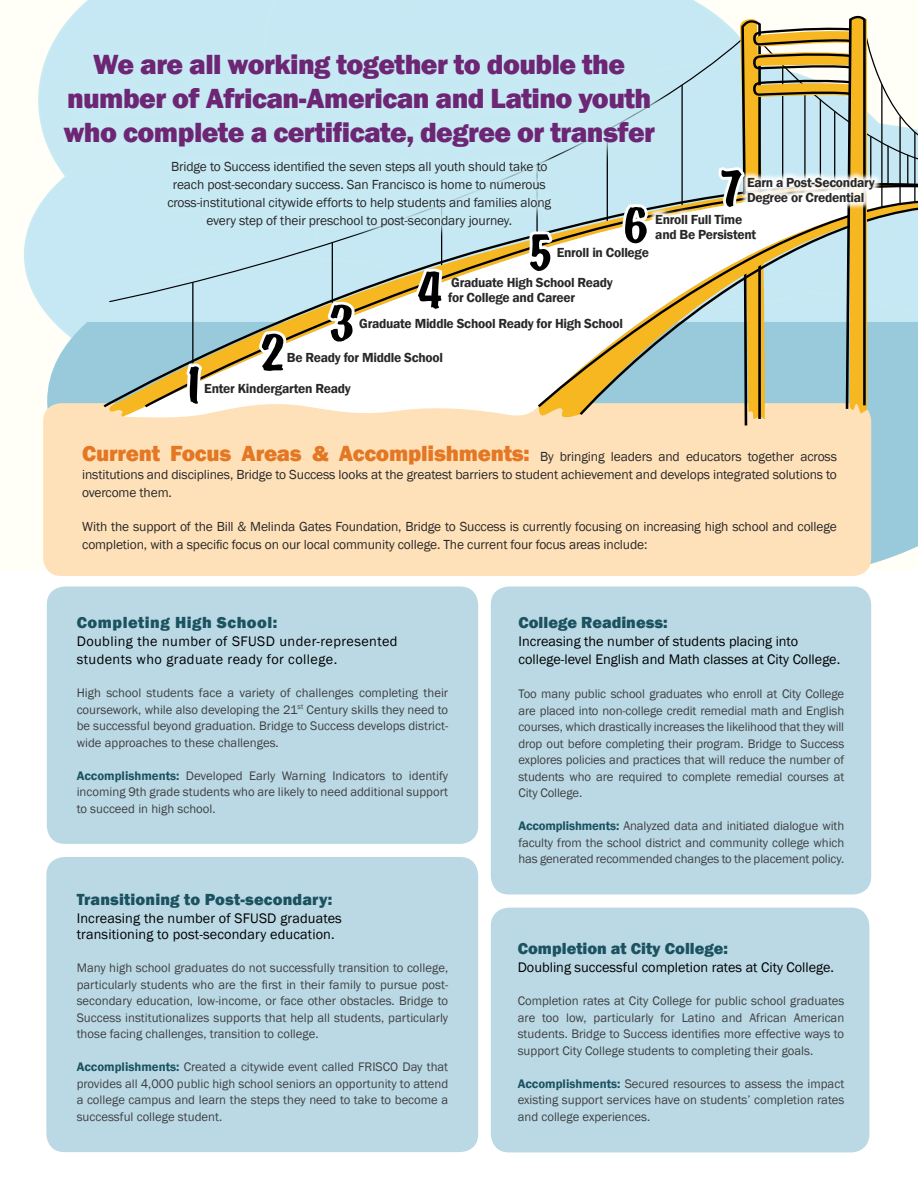
<style>
.page{position:relative;width:918px;height:1188px;background:#fff}
.page>*{position:absolute;margin:0;border:0;box-sizing:border-box;transform-origin:0 0}
.t1{font:58.05px "Brandyscript";color:#000;scale:1.25 1}
.t2{font:800 28.5px/34.2px "Franklin Gothic";letter-spacing:-.02em;color:#6d2674;text-align:center}
.t3{font:800 16.5px "Franklin Gothic";letter-spacing:.01em;color:#1c5260}
.t4{font:800 16.5px "Franklin Gothic";letter-spacing:.03em;color:#1c5260}
.t5{font:14.25px/16.5px "Franklin Gothic";letter-spacing:.01em;color:#000}
.t6{font:14.25px/18px "Franklin Gothic";letter-spacing:.03em;color:#000}
.t7{font:13.5px/18px "Franklin Gothic";letter-spacing:-.01em;color:#292829;text-align:center}
.t8{font:600 13.5px "Franklin Gothic";letter-spacing:-.02em;color:#292829}
.t9{font:12.75px/16.5px "Franklin Gothic";color:#414042;text-align:justify}
.s1{font-weight:800;font-size:22.5px;color:#e37723}
.s2{font-weight:600;color:#1c5260}
</style>
<div class="page">
<div style="left:491px;top:587px;width:380px;height:307px;background:#bad9e5;border-radius:18px"></div>
<div style="left:0;top:0;width:918px;height:569px;background:#fffef7"></div>
<svg style="left:38px;top:0;width:226px;height:208px"></svg>
<div style="left:264px;top:0;width:75px;height:34px;background:#c5e8f4"></div>
<div style="left:339px;top:0;width:264px;height:34px;background:#c5e8f4"></div>
<div style="left:25px;top:120px;width:444px;height:269px;background:#c5e8f4;border-radius:50%"></div>
<svg style="left:47px;top:322px;width:871px;height:247px;background:#a7d1df"></svg>
<div style="left:43px;top:403px;width:828px;height:173px;background:#fee1b9;border-radius:18px"></div>
<svg style="left:122px;top:409px;width:456px;height:9px"></svg>
<svg style="left:102px;top:293px;width:41px;height:116px"></svg>
<svg style="left:143px;top:172px;width:460px;height:237px"></svg>
<svg style="left:536px;top:198px;width:67px;height:211px"></svg>
<svg style="left:578px;top:204px;width:25px;height:211px"></svg>
<div style="left:43px;top:34px;width:632px;height:134px;background:#c8eaf3"></div>
<div style="left:154px;top:147px;width:411px;height:94px;background:#c8eaf3"></div>
<div style="left:47px;top:587px;width:431px;height:257px;background:#bad9e5;border-radius:18px"></div>
<div style="left:46px;top:857px;width:432px;height:295px;background:#bad9e5;border-radius:18px"></div>
<div style="left:491px;top:908px;width:378px;height:244px;background:#bad9e5;border-radius:18px"></div>
<svg style="left:184px;top:359px;width:21px;height:50px"></svg>
<svg style="left:255px;top:326px;width:34px;height:52px;background:#f1e8cf"></svg>
<svg style="left:324px;top:297px;width:36px;height:50px;background:#efe5cc"></svg>
<svg style="left:414px;top:0;width:33px;height:329px"></svg>
<svg style="left:524px;top:229px;width:33px;height:49px"></svg>
<svg style="left:603px;top:0;width:315px;height:428px"></svg>
<h2 class="t2" style="left:63px;top:47px;width:593px">We are all working together to double the number of African-American and Latino youth who complete a certificate, degree or transfer</h2>
<p class="t7" style="left:167px;top:157px;width:385px">Bridge to Success identified the seven steps all youth should take to reach post-secondary success. San Francisco is home to numerous cross-institutional citywide efforts to help students and families along every step of their preschool to post-secondary journey.</p>
<h1 class="t1" style="left:719px;top:155px;width:22px">7</h1>
<p class="t8" style="left:747px;top:175px;width:129px">Earn a Post-Secondary</p>
<p class="t8" style="left:747px;top:190px;width:119px">Degree or Credential</p>
<h1 class="t1" style="left:623px;top:192px;width:22px">6</h1>
<p class="t8" style="left:655px;top:212px;width:88px">Enroll Full Time</p>
<p class="t8" style="left:655px;top:227px;width:102px">and Be Persistent</p>
<h1 class="t1" style="left:527px;top:219px;width:22px">5</h1>
<p class="t8" style="left:557px;top:244px;width:94px">Enroll in College</p>
<h1 class="t1" style="left:417px;top:257px;width:22px">4</h1>
<p class="t8" style="left:451px;top:275px;width:163px">Graduate High School Ready</p>
<p class="t8" style="left:448px;top:290px;width:128px">for College and Career</p>
<h1 class="t1" style="left:329px;top:290px;width:22px">3</h1>
<p class="t8" style="left:359px;top:316px;width:265px">Graduate Middle School Ready for High School</p>
<h1 class="t1" style="left:260px;top:319px;width:22px">2</h1>
<p class="t8" style="left:287px;top:349px;width:158px">Be Ready for Middle School</p>
<h1 class="t1" style="left:180px;top:352px;width:22px">1</h1>
<p class="t8" style="left:204px;top:380px;width:148px">Enter Kindergarten Ready</p>
<p class="t7" style="left:82px;top:448px;width:756px;text-align:justify"><span class="s1">Current Focus Areas &amp; Accomplishments:</span> By bringing leaders and educators together across institutions and disciplines, Bridge to Success looks at the greatest barriers to student achievement and develops integrated solutions to overcome them.</p>
<p class="t7" style="left:82px;top:518px;width:756px;text-align:left">With the support of the Bill &amp; Melinda Gates Foundation, Bridge to Success is currently focusing on increasing high school and college completion, with a specific focus on our local community college. The current four focus areas include:</p>
<p class="t4" style="left:77px;top:612px;width:202px">Completing High School:</p>
<p class="t6" style="left:77px;top:633px;width:322px">Doubling the number of SFUSD under-represented students who graduate ready for college.</p>
<p class="t9" style="left:77px;top:685px;width:373px">High school students face a variety of challenges completing their coursework, while also developing the 21<sup>st</sup> Century skills they need to be successful beyond graduation. Bridge to Success develops district&shy;wide approaches to these challenges.</p>
<p class="t9" style="left:77px;top:767px;width:373px"><span class="s2">Accomplishments:</span> Developed Early Warning Indicators to identify incoming 9th grade students who are likely to need additional support to succeed in high school.</p>
<p class="t3" style="left:77px;top:888px;width:257px">Transitioning to Post-secondary:</p>
<p class="t5" style="left:77px;top:910px;width:267px">Increasing the number of SFUSD graduates transitioning to post-secondary education.</p>
<p class="t9" style="left:77px;top:960px;width:373px">Many high school graduates do not successfully transition to college, particularly students who are the first in their family to pursue post&shy;secondary education, low-income, or face other obstacles. Bridge to Success institutionalizes supports that help all students, particularly those facing challenges, transition to college.</p>
<p class="t9" style="left:77px;top:1059px;width:373px"><span class="s2">Accomplishments:</span> Created a citywide event called FRISCO Day that provides all 4,000 public high school seniors an opportunity to attend a college campus and learn the steps they need to take to become a successful college student.</p>
<p class="t3" style="left:518px;top:612px;width:151px">College Readiness:</p>
<p class="t5" style="left:518px;top:632px;width:323px;line-height:18px">Increasing the number of students placing into college-level English and Math classes at City College.</p>
<p class="t9" style="left:518px;top:686px;width:327px">Too many public school graduates who enroll at City College are placed into non-college credit remedial math and English courses, which drastically increases the likelihood that they will drop out before completing their program. Bridge to Success explores policies and practices that will reduce the number of students who are required to complete remedial courses at City College.</p>
<p class="t9" style="left:518px;top:818px;width:327px"><span class="s2">Accomplishments:</span> Analyzed data and initiated dialogue with faculty from the school district and community college which has generated recommended changes to the placement policy.</p>
<p class="t3" style="left:518px;top:938px;width:212px">Completion at City College:</p>
<p class="t5" style="left:518px;top:959px;width:318px">Doubling successful completion rates at City College.</p>
<p class="t9" style="left:518px;top:993px;width:328px">Completion rates at City College for public school graduates are too low, particularly for Latino and African American students. Bridge to Success identifies more effective ways to support City College students to completing their goals.</p>
<p class="t9" style="left:518px;top:1075px;width:328px"><span class="s2">Accomplishments:</span> Secured resources to assess the impact existing support services have on students’ completion rates and college experiences.</p>
</div>
